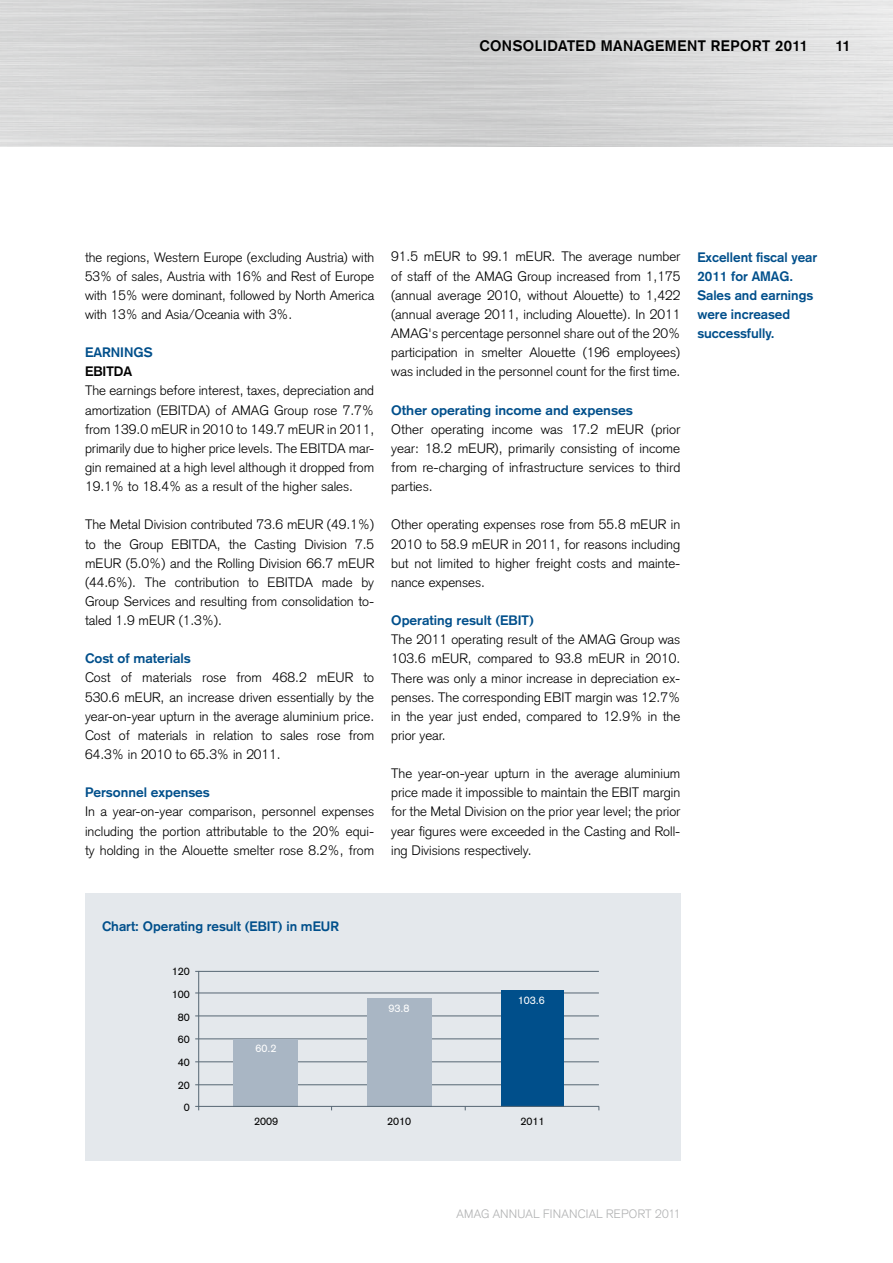
<style>
.page{position:relative;width:893px;height:1263px;background:#fff}
.page>*{position:absolute;margin:0;border:0;box-sizing:border-box;transform-origin:0 0}
.t1{font:700 15px "Akzidenz Grotesk";letter-spacing:.005em;color:#000}
.t2{font:300 13.5px/19.2px "Akzidenz Grotesk";color:#000;text-align:justify}
.t3{font:700 13.5px/19.2px "Akzidenz Grotesk";color:#004f8b}
.t4{font:300 13.5px/19.2px "Akzidenz Grotesk";color:#000;text-align:justify;scale:1.04 1}
.t5{font:700 13.5px "Akzidenz Grotesk";color:#004f8b;scale:1.04 1}
.t6{font:700 13.5px "Akzidenz Grotesk";color:#000}
.t7{font:300 12px "Akzidenz Grotesk";letter-spacing:.01em;color:#b1b2b3}
.t8{font:10.8px "Akzidenz Grotesk";color:#000}
.t9{font:10.8px "Akzidenz Grotesk";color:#fff}
</style>
<div class="page">
<div style="left:85px;top:893px;width:595px;height:268px;background:#e4e8ec"></div>
<hr style="left:199px;top:1084px;width:400px;height:1px;background:#566673">
<hr style="left:199px;top:1061px;width:400px;height:1px;background:#566673">
<hr style="left:199px;top:1038px;width:400px;height:1px;background:#566673">
<hr style="left:199px;top:1015px;width:400px;height:1px;background:#566673">
<hr style="left:199px;top:992px;width:400px;height:1px;background:#566673">
<hr style="left:199px;top:971px;width:400px;height:1px;background:#566673">
<div style="left:233px;top:1039px;width:65px;height:67px;background:#a9b6c4"></div>
<div style="left:501px;top:990px;width:62px;height:116px;background:#004f8b"></div>
<div style="left:367px;top:998px;width:64px;height:108px;background:#a9b6c4"></div>
<hr style="left:198px;top:971px;width:1px;height:136px;background:#566673">
<hr style="left:199px;top:1106px;width:400px;height:1px;background:#566673">
<p class="t1" style="left:479px;top:37px;width:12px">CONSO</p>
<p class="t1" style="left:535px;top:37px;width:43px">LIDATED</p>
<p class="t1" style="left:601px;top:37px;width:55px">MANAGEMENT</p>
<p class="t1" style="left:711px;top:37px;width:11px">REPORT</p>
<p class="t1" style="left:775px;top:37px;width:34px">2011</p>
<p class="t1" style="left:835px;top:37px;width:17px">11</p>
<p class="t2" style="left:85px;top:247px;width:291px">the regions, Western Europe (excluding Austria) with 53% of sales, Austria with 16% and Rest of Europe with 15% were dominant, followed by North America with 13% and Asia/Oceania with 3%.</p>
<p class="t3" style="left:85px;top:343px;width:27px">EARNINGS</p>
<p class="t6" style="left:85px;top:364px;width:49px">EBITDA</p>
<p class="t2" style="left:85px;top:381px;width:291px">The earnings before interest, taxes, depreciation and amortization (EBITDA) of AMAG Group rose 7.7% from 139.0 mEUR in 2010 to 149.7 mEUR in 2011, primarily due to higher price levels. The EBITDA mar&shy;gin remained at a high level although it dropped from 19.1% to 18.4% as a result of the higher sales.</p>
<p class="t2" style="left:85px;top:515px;width:291px">The Metal Division contributed 73.6 mEUR (49.1%) to the Group EBITDA, the Casting Division 7.5 mEUR (5.0%) and the Rolling Division 66.7 mEUR (44.6%). The contribution to EBITDA made by Group Services and resulting from consolidation to&shy;taled 1.9 mEUR (1.3%).</p>
<p class="t3" style="left:85px;top:649px;width:107px">Cost of materials</p>
<p class="t2" style="left:85px;top:668px;width:291px">Cost of materials rose from 468.2 mEUR to 530.6 mEUR, an increase driven essentially by the year-on-year upturn in the average aluminium price.<br>Cost of materials in relation to sales rose from 64.3% in 2010 to 65.3% in 2011.</p>
<p class="t3" style="left:85px;top:783px;width:126px">Personnel expenses</p>
<p class="t2" style="left:85px;top:802px;width:291px">In a year-on-year comparison, personnel expenses including the portion attributable to the 20% equi&shy;ty holding in the Alouette smelter rose 8.2%, from</p>
<p class="t2" style="left:391px;top:247px;width:291px">91.5 mEUR to 99.1 mEUR. The average number of staff of the AMAG Group increased from 1,175 (annual average 2010, without Alouette) to 1,422 (annual average 2011, including Alouette). In 2011<br>AMAG's percentage personnel share out of the 20% participation in smelter Alouette (196 employees) was included in the personnel count for the first time.</p>
<p class="t5" style="left:391px;top:402px;width:234px">Other operating income and expenses</p>
<p class="t4" style="left:391px;top:419px;width:280px">Other operating income was 17.2 mEUR (prior year: 18.2 mEUR), primarily consisting of income from re-charging of infrastructure services to third parties.</p>
<p class="t2" style="left:391px;top:515px;width:291px">Other operating expenses rose from 55.8 mEUR in 2010 to 58.9 mEUR in 2011, for reasons including but not limited to higher freight costs and mainte&shy;nance expenses.</p>
<p class="t3" style="left:391px;top:611px;width:144px">Operating result (EBIT)</p>
<p class="t2" style="left:391px;top:630px;width:291px">The 2011 operating result of the AMAG Group was 103.6 mEUR, compared to 93.8 mEUR in 2010.<br>There was only a minor increase in depreciation ex&shy;penses. The corresponding EBIT margin was 12.7% in the year just ended, compared to 12.9% in the prior year.</p>
<p class="t2" style="left:391px;top:764px;width:291px">The year-on-year upturn in the average aluminium price made it impossible to maintain the EBIT margin for the Metal Division on the prior year level; the prior year figures were exceeded in the Casting and Roll&shy;ing Divisions respectively.</p>
<p class="t3" style="left:697px;top:247px;width:121px">Excellent fiscal year<br>2011 for AMAG.<br>Sales and earnings were increased successfully.</p>
<p class="t3" style="left:102px;top:917px;width:237px">Chart: Operating result (EBIT) in mEUR</p>
<p class="t8" style="left:172px;top:965px;width:20px">120</p>
<p class="t8" style="left:172px;top:988px;width:20px">100</p>
<p class="t8" style="left:178px;top:1010px;width:14px">80</p>
<p class="t8" style="left:178px;top:1033px;width:14px">60</p>
<p class="t8" style="left:178px;top:1056px;width:14px">40</p>
<p class="t8" style="left:178px;top:1078px;width:14px">20</p>
<p class="t8" style="left:184px;top:1101px;width:8px">0</p>
<p class="t9" style="left:256px;top:1042px;width:23px">60.2</p>
<p class="t9" style="left:389px;top:1002px;width:23px">93.8</p>
<p class="t9" style="left:518px;top:994px;width:29px">103.6</p>
<p class="t8" style="left:254px;top:1114px;width:26px">2009</p>
<p class="t8" style="left:387px;top:1114px;width:26px">2010</p>
<p class="t8" style="left:521px;top:1114px;width:26px">2011</p>
<p class="t7" style="left:456px;top:1207px;width:45px">AMAG annual</p>
<p class="t7" style="left:543px;top:1207px;width:8px">financial</p>
<p class="t7" style="left:606px;top:1207px;width:9px">report</p>
<p class="t7" style="left:655px;top:1207px;width:27px">2011</p>
</div>
